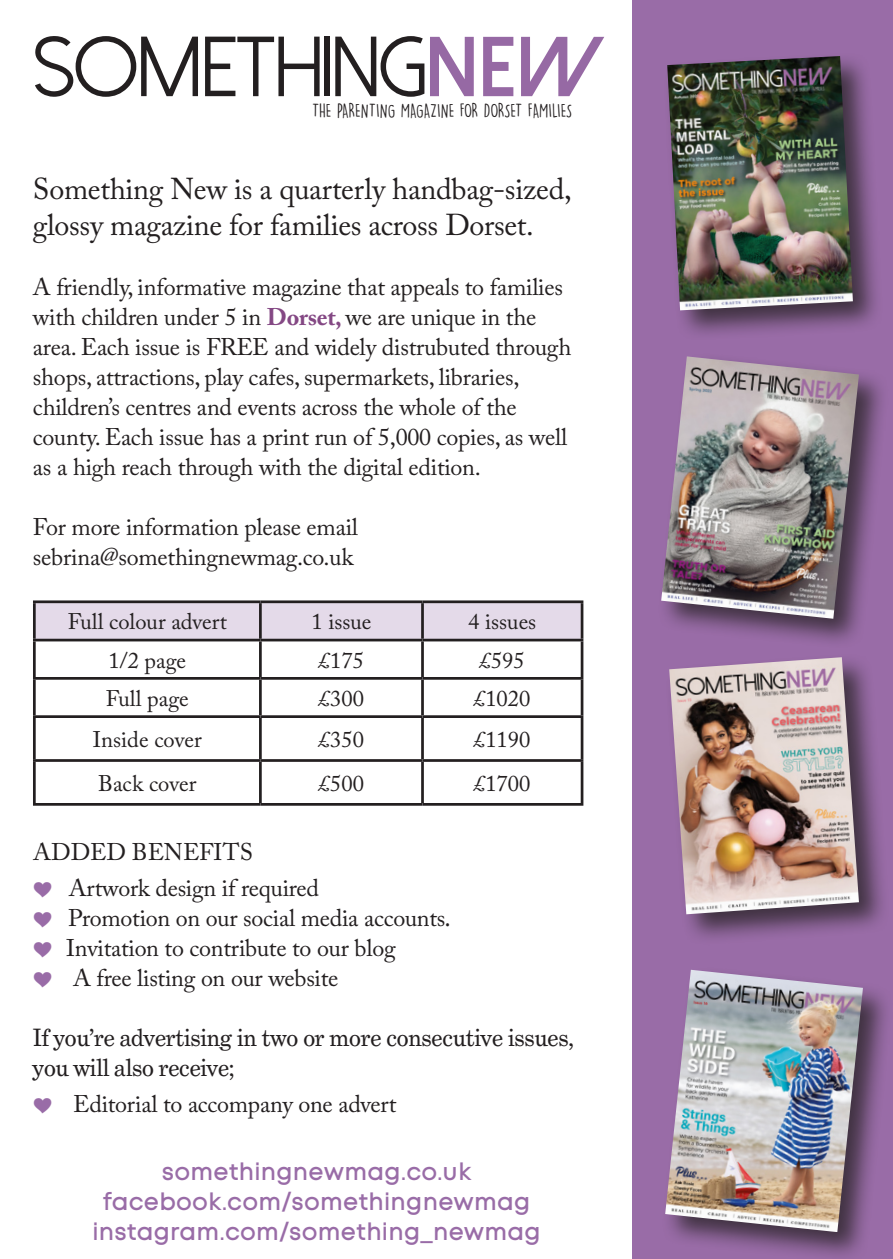
<style>
.page{position:relative;width:893px;height:1259px;background:#fff}
.page>*{position:absolute;margin:0;border:0;box-sizing:border-box;transform-origin:0 0}
.t1{font:84.9px "Dolce Vita";color:#231f20}
.t2{font:30px/36px "Adobe Caslon Pro";letter-spacing:-.01em;color:#231f20}
.t3{font:24px/30px "Adobe Caslon Pro";letter-spacing:-.01em;color:#231f20}
.t4{font:700 24px "Lorin";letter-spacing:.01em;color:#996ca7}
.t5{font:24px/30px "Grad";letter-spacing:-.01em;color:#231f20}
.t6{font:22.5px "Adobe Caslon Pro";color:#231f20}
.t7{font:18px "DK Lemon Yellow Sun";color:#231f20}
.s1{font-weight:800;color:#9669a4}
.s2{font-weight:700;color:#844884}
.s3{font-family:"Adelle Sans";font-weight:700;color:#996ca7}
.s4{font-family:"Grad"}
</style>
<div class="page">
<div style="left:36px;top:603px;width:545px;height:36px;background:#e4dae9"></div>
<svg style="left:34px;top:641px;width:548px;height:162px"></svg>
<hr style="left:33px;top:600px;width:227px;height:3px;background:#231f20">
<hr style="left:33px;top:603px;width:3px;height:36px;background:#231f20">
<hr style="left:260px;top:600px;width:162px;height:3px;background:#231f20">
<hr style="left:259px;top:603px;width:3px;height:36px;background:#231f20">
<hr style="left:422px;top:600px;width:161px;height:3px;background:#231f20">
<hr style="left:421px;top:603px;width:3px;height:36px;background:#231f20">
<hr style="left:581px;top:603px;width:2px;height:36px;background:#231f20">
<hr style="left:33px;top:639px;width:227px;height:2px;background:#231f20">
<hr style="left:33px;top:641px;width:3px;height:36px;background:#231f20">
<hr style="left:260px;top:639px;width:162px;height:2px;background:#231f20">
<hr style="left:259px;top:641px;width:3px;height:36px;background:#231f20">
<hr style="left:422px;top:639px;width:161px;height:2px;background:#231f20">
<hr style="left:421px;top:641px;width:3px;height:36px;background:#231f20">
<hr style="left:581px;top:641px;width:2px;height:36px;background:#231f20">
<hr style="left:33px;top:677px;width:227px;height:2px;background:#231f20">
<hr style="left:33px;top:680px;width:3px;height:35px;background:#231f20">
<hr style="left:260px;top:677px;width:162px;height:2px;background:#231f20">
<hr style="left:259px;top:680px;width:3px;height:35px;background:#231f20">
<hr style="left:422px;top:677px;width:161px;height:2px;background:#231f20">
<hr style="left:421px;top:680px;width:3px;height:35px;background:#231f20">
<hr style="left:581px;top:680px;width:2px;height:35px;background:#231f20">
<hr style="left:33px;top:715px;width:227px;height:3px;background:#231f20">
<hr style="left:33px;top:718px;width:3px;height:41px;background:#231f20">
<hr style="left:260px;top:715px;width:162px;height:3px;background:#231f20">
<hr style="left:259px;top:718px;width:3px;height:41px;background:#231f20">
<hr style="left:422px;top:715px;width:161px;height:3px;background:#231f20">
<hr style="left:421px;top:718px;width:3px;height:41px;background:#231f20">
<hr style="left:581px;top:718px;width:2px;height:41px;background:#231f20">
<hr style="left:33px;top:759px;width:227px;height:3px;background:#231f20">
<hr style="left:33px;top:762px;width:3px;height:41px;background:#231f20">
<hr style="left:260px;top:759px;width:162px;height:3px;background:#231f20">
<hr style="left:259px;top:762px;width:3px;height:41px;background:#231f20">
<hr style="left:422px;top:759px;width:161px;height:3px;background:#231f20">
<hr style="left:421px;top:762px;width:3px;height:41px;background:#231f20">
<hr style="left:581px;top:762px;width:2px;height:41px;background:#231f20">
<hr style="left:33px;top:803px;width:227px;height:2px;background:#231f20">
<hr style="left:260px;top:803px;width:162px;height:2px;background:#231f20">
<hr style="left:422px;top:803px;width:161px;height:2px;background:#231f20">
<div style="left:633px;top:0;width:260px;height:1259px;background:#996ca7"></div>
<div style="left:661px;top:965px;width:232px;height:294px;background:#231f20;opacity:.75"></div>
<img style="left:665px;top:969px;width:198px;height:263px">
<div style="left:663px;top:52px;width:221px;height:289px;background:#231f20;opacity:.75"></div>
<img style="left:667px;top:56px;width:186px;height:254px">
<div style="left:657px;top:352px;width:232px;height:297px;background:#231f20;opacity:.75"></div>
<img style="left:661px;top:356px;width:198px;height:263px">
<div style="left:665px;top:653px;width:225px;height:292px;background:#231f20;opacity:.75"></div>
<img style="left:669px;top:657px;width:190px;height:257px">
<p class="t1" style="left:34px;top:24px;width:572px">SOMETHING<span class="s1">New</span></p>
<p class="t7" style="left:312px;top:100px;width:261px">THE PARENTING MAGAZINE FOR DORSET FAMILIES</p>
<p class="t2" style="left:33px;top:171px;width:540px">Something New is a quarterly handbag-sized, glossy magazine for families across Dorset.</p>
<p class="t3" style="left:33px;top:272px;width:540px">A friendly, informative magazine that appeals to families with children under 5 in <span class="s2">Dorset,</span> we are unique in the area. Each issue is FREE and widely distrubuted through shops, attractions, play cafes, supermarkets, libraries, children’s centres and events across the whole of the county. Each issue has a print run of 5,000 copies, as well as a high reach through with the digital edition.</p>
<p class="t3" style="left:33px;top:512px;width:327px">For more information please email</p>
<p class="t3" style="left:33px;top:542px;width:322px">sebrina@somethingnewmag.co.uk</p>
<p class="t6" style="left:68px;top:608px;width:161px">Full colour advert</p>
<p class="t6" style="left:311px;top:608px;width:61px">1 issue</p>
<p class="t6" style="left:468px;top:608px;width:69px">4 issues</p>
<p class="t6" style="left:109px;top:646px;width:79px">1/2 page</p>
<p class="t6" style="left:319px;top:646px;width:46px">£175</p>
<p class="t6" style="left:480px;top:646px;width:46px">£595</p>
<p class="t6" style="left:106px;top:685px;width:84px">Full page</p>
<p class="t6" style="left:319px;top:685px;width:46px">£300</p>
<p class="t6" style="left:474px;top:685px;width:58px">£1020</p>
<p class="t6" style="left:93px;top:726px;width:110px">Inside cover</p>
<p class="t6" style="left:319px;top:726px;width:46px">£350</p>
<p class="t6" style="left:474px;top:726px;width:58px">£1190</p>
<p class="t6" style="left:98px;top:770px;width:100px">Back cover</p>
<p class="t6" style="left:319px;top:770px;width:46px">£500</p>
<p class="t6" style="left:474px;top:770px;width:58px">£1700</p>
<p class="t3" style="left:33px;top:836px;width:221px">ADDED BENEFITS</p>
<p class="t3" style="left:33px;top:872px;width:288px"><span class="s3">U</span> Artwork design if required</p>
<p class="t3" style="left:33px;top:902px;width:419px"><span class="s3">U</span> Promotion on our social media accounts<span class="s4">.</span></p>
<p class="t3" style="left:33px;top:932px;width:364px"><span class="s3">U</span> Invitation to contribute to our blog</p>
<p class="t3" style="left:33px;top:962px;width:307px"><span class="s3">U</span> A free listing on our website</p>
<p class="t5" style="left:33px;top:1022px;width:542px">If you’re advertising in two or more consecutive issues, you will also receive;</p>
<p class="t3" style="left:33px;top:1088px;width:365px"><span class="s3">U</span> Editorial to accompany one advert</p>
<p class="t4" style="left:162px;top:1159px;width:311px">somethingnewmag.co.uk</p>
<p class="t4" style="left:103px;top:1189px;width:429px">facebook.com/somethingnewmag</p>
<p class="t4" style="left:92px;top:1219px;width:450px">instagram.com/something_newmag</p>
</div>
